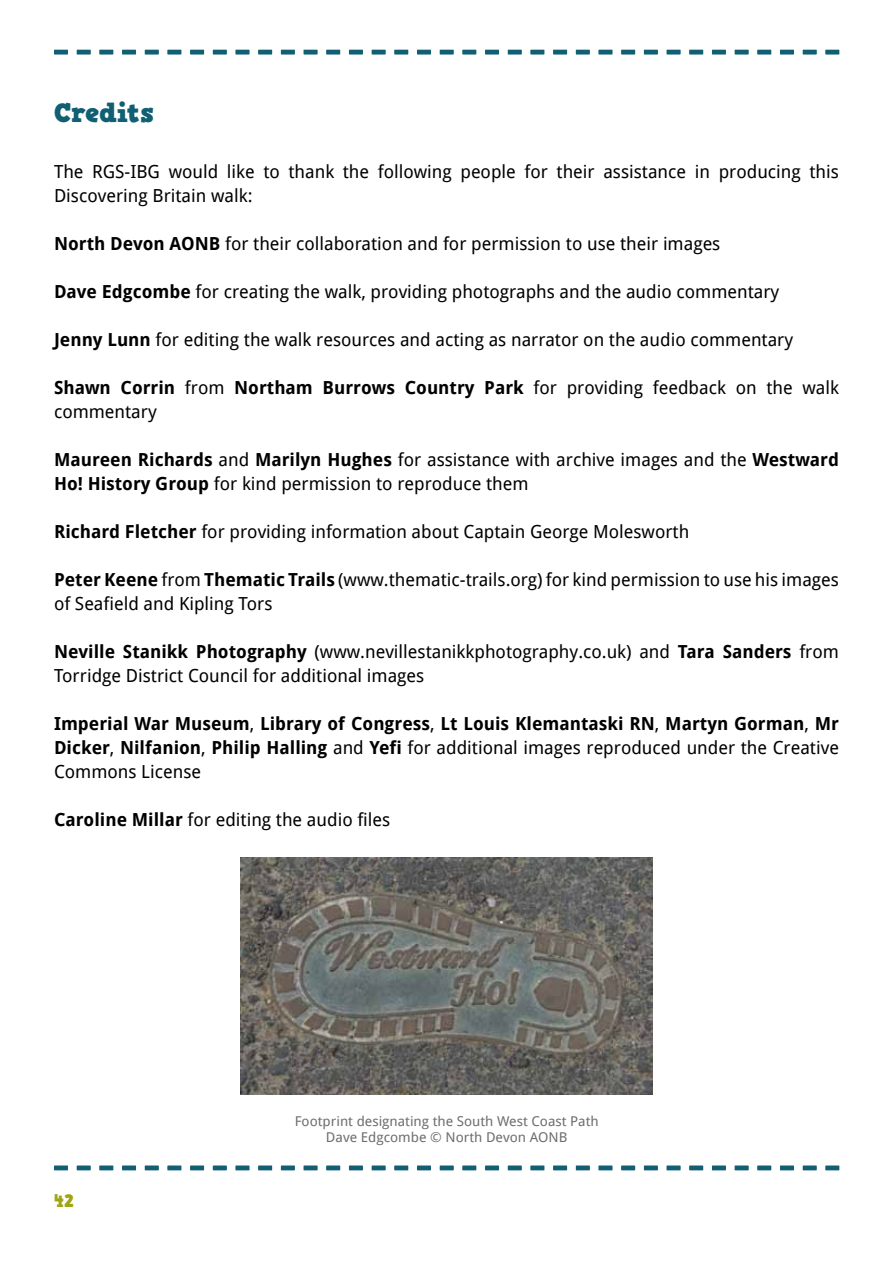
<style>
.page{position:relative;width:893px;height:1263px;background:#fff}
.page>*{position:absolute;margin:0;border:0;box-sizing:border-box;transform-origin:0 0}
.t1{font:27px "HVD Comic Serif Pro";letter-spacing:-.005em;color:#105f73}
.t2{font:18px/24px "Droid Sans";color:#000}
.t3{font:700 18px/24px "Droid Sans";color:#000;text-align:justify}
.t4{font:18px "HVD Comic Serif Pro";color:#9fa515}
.t5{font:13.5px/16.2px "Droid Sans";color:#6d6e71;text-align:center;scale:1.04 1}
.s1{font-weight:700}
.s2{font-weight:400}
</style>
<div class="page">
<svg style="left:54px;top:50px;width:785px;height:4px"></svg>
<svg style="left:54px;top:1166px;width:785px;height:4px"></svg>
<img style="left:241px;top:858px;width:411px;height:236px">
<h1 class="t1" style="left:54px;top:92px;width:102px">Credits</h1>
<p class="t2" style="left:54px;top:160px;width:786px">The RGS-IBG would like to thank the following people for their assistance in producing this<br>Discovering Britain walk:</p>
<p class="t2" style="left:54px;top:232px;width:668px"><span class="s1">North Devon AONB</span> for their collaboration and for permission to use their images</p>
<p class="t2" style="left:54px;top:280px;width:727px"><span class="s1">Dave Edgcombe</span> for creating the walk, providing photographs and the audio commentary</p>
<p class="t2" style="left:54px;top:328px;width:741px"><span class="s1">Jenny Lunn</span> for editing the walk resources and acting as narrator on the audio commentary</p>
<p class="t2" style="left:54px;top:376px;width:786px"><span class="s1">Shawn Corrin</span> from <span class="s1">Northam Burrows Country Park</span> for providing feedback on the walk commentary</p>
<p class="t2" style="left:54px;top:448px;width:786px"><span class="s1">Maureen Richards</span> and <span class="s1">Marilyn Hughes</span> for assistance with archive images and the <span class="s1">Westward<br>Ho! History Group</span> for kind permission to reproduce them</p>
<p class="t2" style="left:54px;top:520px;width:637px"><span class="s1">Richard Fletcher</span> for providing information about Captain George Molesworth</p>
<p class="t2" style="left:54px;top:568px;width:786px"><span class="s1">Peter Keene</span> from <span class="s1">Thematic Trails</span> (www.thematic-trails.org) for kind permission to use his images of Seafield and Kipling Tors</p>
<p class="t2" style="left:54px;top:640px;width:786px"><span class="s1">Neville Stanikk Photography</span> (www.nevillestanikkphotography.co.uk) and <span class="s1">Tara Sanders</span> from<br>Torridge District Council for additional images</p>
<p class="t3" style="left:54px;top:712px;width:786px">Imperial War Museum<span class="s2">,</span> Library of Congress<span class="s2">,</span> Lt Louis Klemantaski RN<span class="s2">,</span> Martyn Gorman<span class="s2">,</span> Mr Dicker<span class="s2">,</span> Nilfanion<span class="s2">,</span> Philip Halling <span class="s2">and</span> Yefi <span class="s2">for additional images reproduced under the Creative Commons License</span></p>
<p class="t2" style="left:54px;top:808px;width:338px"><span class="s1">Caroline Millar</span> for editing the audio files</p>
<p class="t4" style="left:54px;top:1187px;width:21px">42</p>
<p class="t5" style="left:295px;top:1113px;width:294px">Footprint designating the South West Coast Path<br>Dave Edgcombe © North Devon AONB</p>
</div>
